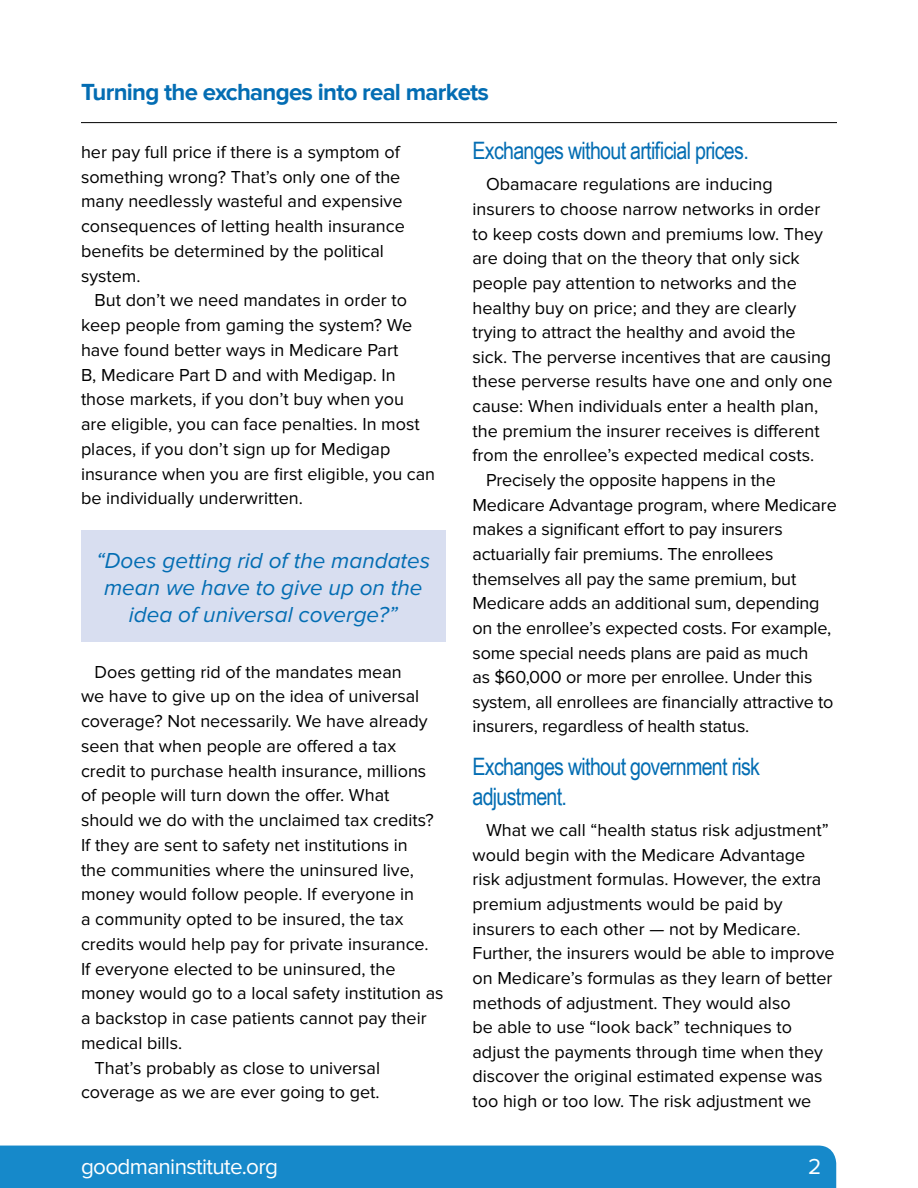
<style>
.page{position:relative;width:918px;height:1188px;background:#fff}
.page>*{position:absolute;margin:0;border:0;box-sizing:border-box;transform-origin:0 0}
.t1{font:24px/29.4px "Arial Narrow";letter-spacing:-.03em;color:#036db3}
.t2{font:700 24px "Proxima Nova";letter-spacing:-.03em;color:#036db3}
.t3{font:italic 22.5px/27px "Proxima Nova";color:#036db3;text-align:center}
.t4{font:22.5px "Proxima Nova";letter-spacing:-.03em;color:#fff}
.t5{font:18px/24.8px "Proxima Nova";color:#000}
</style>
<div class="page">
<div style="left:0;top:1146px;width:836px;height:42px;background:#1689ca"></div>
<hr style="left:81px;top:122px;width:756px;height:1px;background:#000">
<div style="left:81px;top:530px;width:365px;height:112px;background:#d8def0"></div>
<h1 class="t2" style="left:81px;top:78px;width:410px">Turning the exchanges into real markets</h1>
<p class="t5" style="left:81px;top:140px;width:325px">her pay full price if there is a symptom of something wrong? That’s only one of the many needlessly wasteful and expensive consequences of letting health insurance benefits be determined by the political system.</p>
<p class="t5" style="left:81px;top:288px;width:356px;text-indent:14px">But don’t we need mandates in order to keep people from gaming the system? We have found better ways in Medicare Part<br>B, Medicare Part D and with Medigap. In those markets, if you don’t buy when you<br>are eligible, you can face penalties. In most places, if you don’t sign up for Medigap insurance when you are first eligible, you can be individually underwritten.</p>
<p class="t3" style="left:96px;top:547px;width:336px">“Does getting rid of the mandates mean we have to give up on the idea of universal coverge?”</p>
<p class="t5" style="left:94px;top:660px;width:309px">Does getting rid of the mandates mean</p>
<p class="t5" style="left:81px;top:684px;width:340px">we have to give up on the idea of universal</p>
<p class="t5" style="left:81px;top:709px;width:348px">coverage? Not necessarily. We have already</p>
<p class="t5" style="left:81px;top:734px;width:317px">seen that when people are offered a tax</p>
<p class="t5" style="left:81px;top:759px;width:347px">credit to purchase health insurance, millions</p>
<p class="t5" style="left:81px;top:783px;width:310px">of people will turn down the offer. What</p>
<p class="t5" style="left:81px;top:808px;width:354px">should we do with the unclaimed tax credits?</p>
<p class="t5" style="left:81px;top:833px;width:328px">If they are sent to safety net institutions in</p>
<p class="t5" style="left:81px;top:858px;width:334px">the communities where the uninsured live,</p>
<p class="t5" style="left:81px;top:882px;width:335px">money would follow people. If everyone in</p>
<p class="t5" style="left:81px;top:907px;width:324px">a community opted to be insured, the tax</p>
<p class="t5" style="left:81px;top:932px;width:349px">credits would help pay for private insurance.</p>
<p class="t5" style="left:81px;top:957px;width:316px">If everyone elected to be uninsured, the</p>
<p class="t5" style="left:81px;top:981px;width:364px">money would go to a local safety institution as</p>
<p class="t5" style="left:81px;top:1006px;width:347px">a backstop in case patients cannot pay their</p>
<p class="t5" style="left:81px;top:1031px;width:103px">medical bills.</p>
<p class="t5" style="left:94px;top:1056px;width:287px">That’s probably as close to universal</p>
<p class="t5" style="left:81px;top:1080px;width:300px">coverage as we are ever going to get.</p>
<p class="t4" style="left:81px;top:1153px;width:199px">goodmaninstitute.org</p>
<h1 class="t1" style="left:472px;top:135px;width:278px">Exchanges without artificial prices.</h1>
<p class="t5" style="left:486px;top:172px;width:288px">Obamacare regulations are inducing</p>
<p class="t5" style="left:472px;top:197px;width:349px">insurers to choose narrow networks in order</p>
<p class="t5" style="left:472px;top:222px;width:352px">to keep costs down and premiums low. They</p>
<p class="t5" style="left:472px;top:246px;width:329px">are doing that on the theory that only sick</p>
<p class="t5" style="left:472px;top:271px;width:326px">people pay attention to networks and the</p>
<p class="t5" style="left:472px;top:295px;width:325px">healthy buy on price; and they are clearly</p>
<p class="t5" style="left:472px;top:320px;width:325px">trying to attract the healthy and avoid the</p>
<p class="t5" style="left:472px;top:345px;width:360px">sick. The perverse incentives that are causing</p>
<p class="t5" style="left:472px;top:369px;width:362px">these perverse results have one and only one</p>
<p class="t5" style="left:472px;top:394px;width:347px">cause: When individuals enter a health plan,</p>
<p class="t5" style="left:472px;top:419px;width:349px">the premium the insurer receives is different</p>
<p class="t5" style="left:472px;top:443px;width:343px">from the enrollee’s expected medical costs.</p>
<p class="t5" style="left:486px;top:468px;width:291px">Precisely the opposite happens in the</p>
<p class="t5" style="left:472px;top:493px;width:366px">Medicare Advantage program, where Medicare</p>
<p class="t5" style="left:472px;top:517px;width:312px">makes a significant effort to pay insurers</p>
<p class="t5" style="left:472px;top:542px;width:302px">actuarially fair premiums. The enrollees</p>
<p class="t5" style="left:472px;top:567px;width:325px">themselves all pay the same premium, but</p>
<p class="t5" style="left:472px;top:591px;width:349px">Medicare adds an additional sum, depending</p>
<p class="t5" style="left:472px;top:616px;width:360px">on the enrollee’s expected costs. For example,</p>
<p class="t5" style="left:472px;top:640px;width:337px">some special needs plans are paid as much</p>
<p class="t5" style="left:472px;top:665px;width:341px">as $60,000 or more per enrollee. Under this</p>
<p class="t5" style="left:472px;top:690px;width:363px">system, all enrollees are financially attractive to</p>
<p class="t5" style="left:472px;top:714px;width:278px">insurers, regardless of health status.</p>
<h1 class="t1" style="left:472px;top:751px;width:289px">Exchanges without government risk adjustment.</h1>
<p class="t5" style="left:472px;top:818px;width:364px;text-indent:14px">What we call “health status risk adjustment” would begin with the Medicare Advantage risk adjustment formulas. However, the extra premium adjustments would be paid by insurers to each other — not by Medicare.<br>Further, the insurers would be able to improve on Medicare’s formulas as they learn of better methods of adjustment. They would also<br>be able to use “look back” techniques to adjust the payments through time when they discover the original estimated expense was too high or too low. The risk adjustment we</p>
<p class="t4" style="left:808px;top:1153px;width:15px">2</p>
</div>
